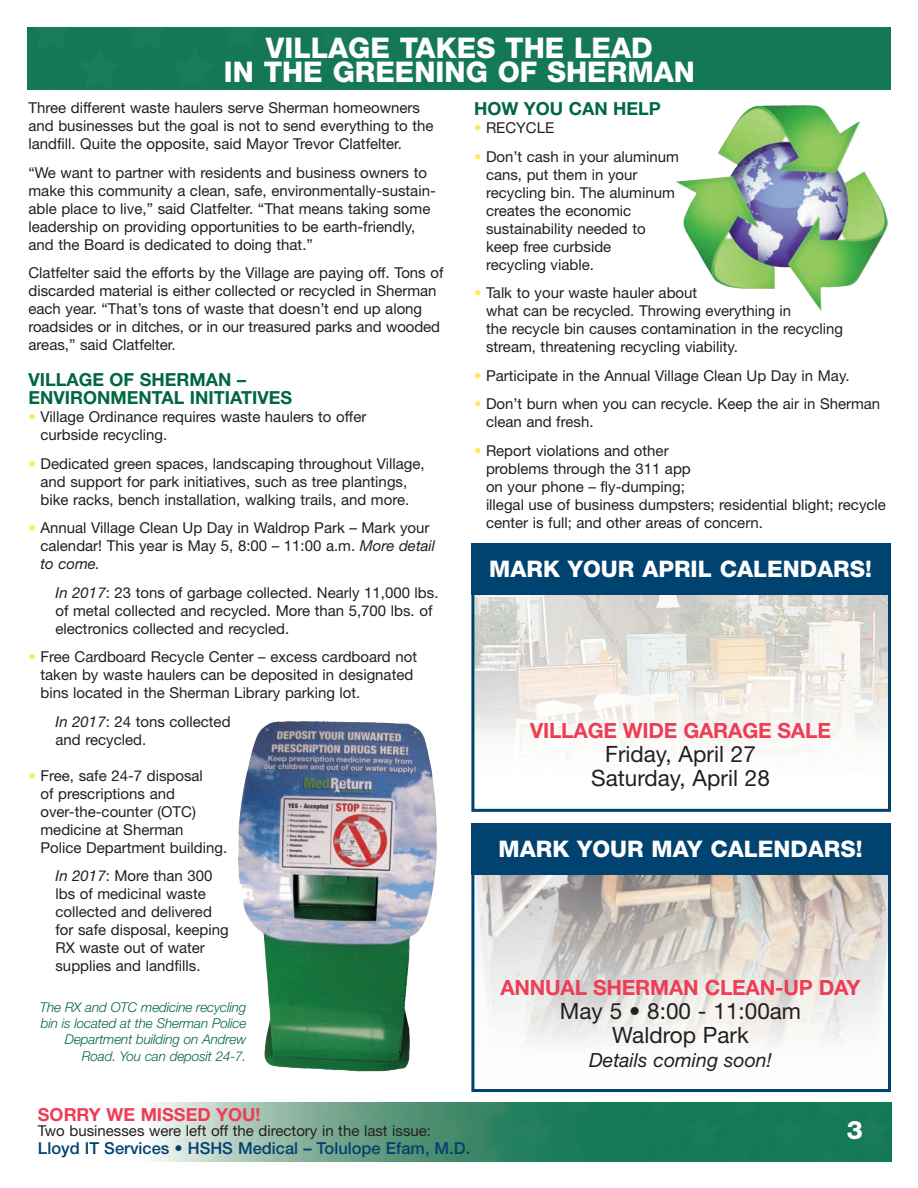
<style>
.page{position:relative;width:918px;height:1188px;background:#fff}
.page>*{position:absolute;margin:0;border:0;box-sizing:border-box;transform-origin:0 0}
.t1{font:800 28.5px/24px "Helvetica Neue";color:#fff;text-align:center}
.t2{font:800 25.5px "Helvetica Neue";color:#fff}
.t3{font:800 22.8px "Helvetica Neue";color:#fff}
.t4{font:22.5px/24px "Helvetica Neue";color:#231f20;text-align:center}
.t5{font:700 21px "Helvetica Neue";letter-spacing:-.01em;color:#ee3d56}
.t6{font:italic 19.5px "Helvetica Neue";color:#231f20}
.t7{font:700 18px/18px "Helvetica Neue";color:#00673e}
.t8{font:700 18px "Helvetica Neue";color:#ee3d56}
.t9{font:500 16.5px "Helvetica Neue";color:#004270}
.t10{font:15px/18px "Helvetica Neue";color:#231f20}
.t11{font:italic 300 13.5px/16.2px "Helvetica Neue";letter-spacing:-.01em;color:#00673e;text-align:right}
.s1{color:#ffe958}
.s2{font-style:italic}
</style>
<div class="page">
<div style="left:27px;top:27px;width:864px;height:62px;background:#157855"></div>
<img style="left:242px;top:721px;width:195px;height:350px">
<img style="left:676px;top:105px;width:212px;height:206px">
<img style="left:153px;top:1103px;width:738px;height:58px">
<img style="left:475px;top:595px;width:412px;height:161px">
<div style="left:471px;top:543px;width:420px;height:269px;border:3px solid #004270"></div>
<div style="left:471px;top:543px;width:420px;height:52px;background:#004270"></div>
<img style="left:475px;top:875px;width:412px;height:171px">
<div style="left:471px;top:824px;width:420px;height:268px;border:3px solid #004270"></div>
<div style="left:471px;top:824px;width:420px;height:51px;background:#004270"></div>
<h1 class="t1" style="left:224px;top:38px;width:473px">VILLAGE TAKES THE LEAD<br>IN THE GREENING OF SHERMAN</h1>
<p class="t10" style="left:28px;top:100px;width:407px">Three different waste haulers serve Sherman homeowners and businesses but the goal is not to send everything to the landfill. Quite the opposite, said Mayor Trevor Clatfelter.</p>
<p class="t10" style="left:28px;top:165px;width:409px">“We want to partner with residents and business owners to make this community a clean, safe, environmentally-sustain&shy;able place to live,” said Clatfelter. “That means taking some leadership on providing opportunities to be earth-friendly, and the Board is dedicated to doing that.”</p>
<p class="t10" style="left:28px;top:265px;width:416px">Clatfelter said the efforts by the Village are paying off. Tons of discarded material is either collected or recycled in Sherman each year. “That’s tons of waste that doesn’t end up along roadsides or in ditches, or in our treasured parks and wooded areas,” said Clatfelter.</p>
<p class="t7" style="left:28px;top:372px;width:265px">VILLAGE OF SHERMAN –<br>ENVIRONMENTAL INITIATIVES</p>
<p class="t10" style="left:40px;top:409px;width:327px;text-indent:-12px"><span class="s1">•</span> Village Ordinance requires waste haulers to offer curbside recycling.</p>
<p class="t10" style="left:28px;top:456px;width:398px;text-align:center"><span class="s1">•</span> Dedicated green spaces, landscaping throughout Village, and support for park initiatives, such as tree plantings, bike racks, bench installation, walking trails, and more.</p>
<p class="t10" style="left:40px;top:520px;width:396px;text-indent:-12px"><span class="s1">•</span> Annual Village Clean Up Day in Waldrop Park – Mark your calendar! This year is May 5, 8:00 – 11:00 a.m. <span class="s2">More detail to come.</span></p>
<p class="t10" style="left:55px;top:585px;width:385px"><span class="s2">In 2017</span>: 23 tons of garbage collected. Nearly 11,000 lbs. of metal collected and recycled. More than 5,700 lbs. of electronics collected and recycled.</p>
<p class="t10" style="left:40px;top:649px;width:378px;text-indent:-12px"><span class="s1">•</span> Free Cardboard Recycle Center – excess cardboard not taken by waste haulers can be deposited in designated bins located in the Sherman Library parking lot.</p>
<p class="t10" style="left:55px;top:714px;width:177px"><span class="s2">In 2017</span>: 24 tons collected and recycled.</p>
<p class="t10" style="left:40px;top:768px;width:188px;text-indent:-12px"><span class="s1">•</span> Free, safe 24-7 disposal<br>of prescriptions and over-the-counter (OTC) medicine at Sherman<br>Police Department building.</p>
<p class="t10" style="left:55px;top:868px;width:175px"><span class="s2">In 2017</span>: More than 300 lbs of medicinal waste collected and delivered for safe disposal, keeping<br>RX waste out of water supplies and landfills.</p>
<p class="t7" style="left:474px;top:102px;width:188px">HOW YOU CAN HELP</p>
<p class="t10" style="left:474px;top:121px;width:82px"><span class="s1">•</span> RECYCLE</p>
<p class="t10" style="left:486px;top:149px;width:194px;text-indent:-12px"><span class="s1">•</span> Don’t cash in your aluminum cans, put them in your recycling bin. The aluminum creates the economic sustainability needed to keep free curbside<br>recycling viable.</p>
<p class="t10" style="left:486px;top:286px;width:359px;text-indent:-12px"><span class="s1">•</span> Talk to your waste hauler about<br>what can be recycled. Throwing everything in<br>the recycle bin causes contamination in the recycling stream, threatening recycling viability.</p>
<p class="t10" style="left:474px;top:368px;width:377px"><span class="s1">•</span> Participate in the Annual Village Clean Up Day in May.</p>
<p class="t10" style="left:486px;top:397px;width:396px;text-indent:-12px"><span class="s1">•</span> Don’t burn when you can recycle. Keep the air in Sherman clean and fresh.</p>
<p class="t10" style="left:486px;top:443px;width:401px;text-indent:-12px"><span class="s1">•</span> Report violations and other<br>problems through the 311 app<br>on your phone – fly-dumping;<br>illegal use of business dumpsters; residential blight; recycle center is full; and other areas of concern.</p>
<h3 class="t3" style="left:489px;top:560px;width:384px">MARK YOUR APRIL CALENDARS!</h3>
<h3 class="t5" style="left:530px;top:723px;width:302px">VILLAGE WIDE GARAGE SALE</h3>
<h3 class="t4" style="left:591px;top:744px;width:180px">Friday, April 27<br>Saturday, April 28</h3>
<h3 class="t3" style="left:499px;top:840px;width:365px">MARK YOUR MAY CALENDARS!</h3>
<p class="t11" style="left:40px;top:1000px;width:208px">The RX and OTC medicine recycling bin is located at the Sherman Police<br>Department building on Andrew<br>Road. You can deposit 24-7.</p>
<p class="t8" style="left:38px;top:1109px;width:224px">SORRY WE MISSED YOU!</p>
<p class="t10" style="left:38px;top:1124px;width:395px">Two businesses were left off the directory in the last issue:</p>
<p class="t9" style="left:38px;top:1143px;width:434px">Lloyd IT Services • HSHS Medical – Tolulope Efam, M.D.</p>
<h3 class="t5" style="left:500px;top:980px;width:362px">ANNUAL SHERMAN CLEAN-UP DAY</h3>
<h3 class="t4" style="left:560px;top:1001px;width:243px">May 5 • 8:00 - 11:00am<br>Waldrop Park</h3>
<h3 class="t6" style="left:589px;top:1053px;width:184px">Details coming soon!</h3>
<h2 class="t2" style="left:847px;top:1121px;width:18px">3</h2>
</div>
